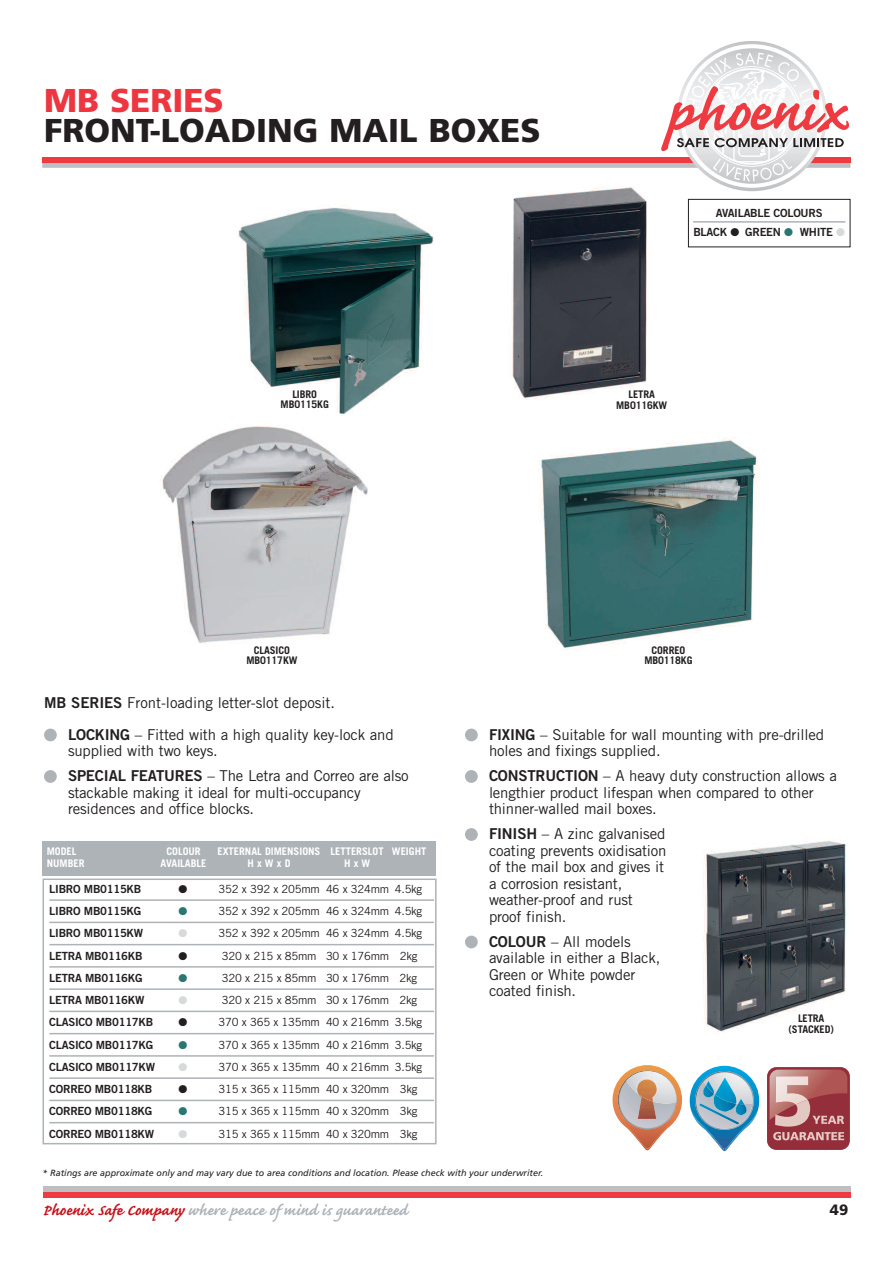
<style>
.page{position:relative;width:893px;height:1263px;background:#fff}
.page>*{position:absolute;margin:0;border:0;box-sizing:border-box;transform-origin:0 0}
.t1{font:900 33px "Frutiger";color:#231f20}
.t2{font:900 33px "Frutiger";color:#ee3640}
.t3{font:700 19.5px "Caflisch Script";color:#aeb3b8}
.t4{font:15px/16.5px "Trade Gothic";letter-spacing:-.01em;color:#231f20}
.t5{font:900 15px "Frutiger";color:#231f20}
.t6{font:11.25px "Trade Gothic";letter-spacing:-.025em;color:#231f20}
.t7{font:11.25px/19.2px "Trade Gothic Bold Two";letter-spacing:-.025em;color:#231f20;text-align:center}
.t8{font:11.25px "Zapf Dingbats";color:#231f20}
.t9{font:11.25px "Zapf Dingbats";color:#287770}
.t10{font:11.25px "Zapf Dingbats";color:#d6dadb}
.t11{font:700 10.5px/10.5px "Trade Gothic";letter-spacing:-.01em;color:#231f20;text-align:center}
.t12{font:700 10.5px "Trade Gothic";color:#fff}
.t13{font:italic 9px "Frutiger";color:#231f20}
.s1{color:#287770}
.s2{color:#d6dadb}
.s3{font-family:"Trade Gothic Bold Two"}
.s4{color:#c4121a}
</style>
<div class="page">
<div style="left:43px;top:1187px;width:807px;height:5px;background:#bebfc2"></div>
<div style="left:43px;top:1192px;width:807px;height:5px;background:#ee3a41"></div>
<svg style="left:42px;top:41px;width:808px;height:150px"></svg>
<div style="left:44px;top:728px;width:13px;height:13px;background:#aeb3b8;border-radius:50%"></div>
<div style="left:44px;top:770px;width:13px;height:13px;background:#aeb3b8;border-radius:50%"></div>
<div style="left:465px;top:728px;width:13px;height:13px;background:#aeb3b8;border-radius:50%"></div>
<div style="left:465px;top:770px;width:13px;height:13px;background:#aeb3b8;border-radius:50%"></div>
<div style="left:465px;top:828px;width:13px;height:13px;background:#aeb3b8;border-radius:50%"></div>
<div style="left:465px;top:936px;width:13px;height:12px;background:#aeb3b8;border-radius:50%"></div>
<div style="left:43px;top:878px;width:394px;height:266px;border:2px solid #aeb3b8"></div>
<hr style="left:49px;top:899px;width:385px;height:2px;background:#aeb3b8">
<hr style="left:49px;top:922px;width:385px;height:1px;background:#aeb3b8">
<hr style="left:49px;top:944px;width:385px;height:1px;background:#aeb3b8">
<hr style="left:49px;top:966px;width:385px;height:2px;background:#aeb3b8">
<hr style="left:49px;top:988px;width:385px;height:2px;background:#aeb3b8">
<hr style="left:49px;top:1011px;width:385px;height:1px;background:#aeb3b8">
<hr style="left:49px;top:1033px;width:385px;height:1px;background:#aeb3b8">
<hr style="left:49px;top:1055px;width:385px;height:2px;background:#aeb3b8">
<hr style="left:49px;top:1077px;width:385px;height:2px;background:#aeb3b8">
<hr style="left:49px;top:1100px;width:385px;height:1px;background:#aeb3b8">
<hr style="left:49px;top:1122px;width:385px;height:1px;background:#aeb3b8">
<div style="left:43px;top:841px;width:393px;height:34px;background:#aeb3b8"></div>
<img style="left:238px;top:205px;width:196px;height:207px">
<div style="left:502px;top:179px;width:156px;height:224px;background:#fff"></div>
<img style="left:512px;top:187px;width:135px;height:213px">
<img style="left:541px;top:437px;width:218px;height:213px">
<svg style="left:613px;top:1065px;width:69px;height:86px"></svg>
<img style="left:638px;top:1102px;width:18px;height:17px">
<img style="left:637px;top:1079px;width:20px;height:23px">
<div style="left:767px;top:1067px;width:83px;height:83px;background:#952e3b;border-radius:9px"></div>
<svg style="left:770px;top:1069px;width:77px;height:71px"></svg>
<img style="left:161px;top:412px;width:207px;height:231px">
<svg style="left:690px;top:1066px;width:69px;height:86px"></svg>
<div style="left:688px;top:199px;width:162px;height:48px;border:1px solid #231f20"></div>
<hr style="left:693px;top:221px;width:152px;height:2px;background:#aeb3b8">
<img style="left:702px;top:838px;width:144px;height:194px">
<h1 class="t2" style="left:44px;top:87px;width:181px">MB SERIES</h1>
<h1 class="t1" style="left:44px;top:117px;width:498px">FRONT-LOADING MAIL BOXES</h1>
<p class="t7" style="left:693px;top:204px;width:153px">AVAILABLE COLOURS<br>BLACK ● GREEN <span class="s1">●</span> WHITE <span class="s2">●</span></p>
<p class="t11" style="left:281px;top:390px;width:50px">LIBRO<br>MB0115KG</p>
<p class="t11" style="left:616px;top:390px;width:53px">LETRA<br>MB0116KW</p>
<p class="t11" style="left:246px;top:646px;width:53px">CLASICO<br>MB0117KW</p>
<p class="t4" style="left:44px;top:696px;width:292px"><span class="s3">MB SERIES</span> Front-loading letter-slot deposit.</p>
<p class="t4" style="left:68px;top:728px;width:327px"><span class="s3">LOCKING</span> – Fitted with a high quality key-lock and supplied with two keys.</p>
<p class="t4" style="left:68px;top:769px;width:342px"><span class="s3">SPECIAL FEATURES</span> – The Letra and Correo are also stackable making it ideal for multi-occupancy residences and office blocks.</p>
<p class="t12" style="left:47px;top:847px;width:31px">MODEL</p>
<p class="t12" style="left:166px;top:847px;width:36px">COLOUR</p>
<p class="t12" style="left:217px;top:847px;width:210px">EXTERNAL DIMENSIONS LETTERSLOT WEIGHT</p>
<p class="t12" style="left:47px;top:859px;width:39px">NUMBER</p>
<p class="t12" style="left:161px;top:859px;width:47px">AVAILABLE</p>
<p class="t12" style="left:247px;top:859px;width:45px">HxWxD</p>
<p class="t12" style="left:344px;top:859px;width:28px">HxW</p>
<p class="t7" style="left:49px;top:880px;width:94px">LIBRO MB0115KB</p>
<p class="t8" style="left:178px;top:882px;width:10px">●</p>
<p class="t6" style="left:219px;top:885px;width:205px">352 x 392 x 205mm 46 x 324mm 4.5kg</p>
<p class="t7" style="left:49px;top:902px;width:94px">LIBRO MB0115KG</p>
<p class="t9" style="left:178px;top:904px;width:10px">●</p>
<p class="t6" style="left:219px;top:907px;width:205px">352 x 392 x 205mm 46 x 324mm 4.5kg</p>
<p class="t7" style="left:49px;top:925px;width:95px">LIBRO MB0115KW</p>
<p class="t10" style="left:178px;top:927px;width:10px">●</p>
<p class="t6" style="left:219px;top:929px;width:205px">352 x 392 x 205mm 46 x 324mm 4.5kg</p>
<p class="t7" style="left:49px;top:947px;width:95px">LETRA MB0116KB</p>
<p class="t8" style="left:178px;top:949px;width:10px">●</p>
<p class="t6" style="left:222px;top:951px;width:197px">320 x 215 x 85mm 30 x 176mm 2kg</p>
<p class="t7" style="left:49px;top:969px;width:95px">LETRA MB0116KG</p>
<p class="t9" style="left:178px;top:971px;width:10px">●</p>
<p class="t6" style="left:222px;top:974px;width:197px">320 x 215 x 85mm 30 x 176mm 2kg</p>
<p class="t7" style="left:49px;top:991px;width:97px">LETRA MB0116KW</p>
<p class="t10" style="left:178px;top:993px;width:10px">●</p>
<p class="t6" style="left:222px;top:996px;width:197px">320 x 215 x 85mm 30 x 176mm 2kg</p>
<p class="t7" style="left:49px;top:1014px;width:106px">CLASICO MB0117KB</p>
<p class="t8" style="left:178px;top:1016px;width:10px">●</p>
<p class="t6" style="left:219px;top:1018px;width:205px">370 x 365 x 135mm 40 x 216mm 3.5kg</p>
<p class="t7" style="left:49px;top:1036px;width:106px">CLASICO MB0117KG</p>
<p class="t9" style="left:178px;top:1038px;width:10px">●</p>
<p class="t6" style="left:219px;top:1040px;width:205px">370 x 365 x 135mm 40 x 216mm 3.5kg</p>
<p class="t7" style="left:49px;top:1058px;width:107px">CLASICO MB0117KW</p>
<p class="t10" style="left:178px;top:1060px;width:10px">●</p>
<p class="t6" style="left:219px;top:1063px;width:205px">370 x 365 x 135mm 40 x 216mm 3.5kg</p>
<p class="t7" style="left:49px;top:1080px;width:105px">CORREO MB0118KB</p>
<p class="t8" style="left:178px;top:1082px;width:10px">●</p>
<p class="t6" style="left:219px;top:1085px;width:200px">315 x 365 x 115mm 40 x 320mm 3kg</p>
<p class="t7" style="left:49px;top:1103px;width:105px">CORREO MB0118KG</p>
<p class="t9" style="left:178px;top:1105px;width:10px">●</p>
<p class="t6" style="left:219px;top:1107px;width:200px">315 x 365 x 115mm 40 x 320mm 3kg</p>
<p class="t7" style="left:49px;top:1125px;width:106px">CORREO MB0118KW</p>
<p class="t10" style="left:178px;top:1127px;width:10px">●</p>
<p class="t6" style="left:219px;top:1129px;width:200px">315 x 365 x 115mm 40 x 320mm 3kg</p>
<p class="t11" style="left:644px;top:646px;width:50px">CORREO<br>MB0118KG</p>
<p class="t4" style="left:489px;top:728px;width:337px"><span class="s3">FIXING</span> – Suitable for wall mounting with pre-drilled holes and fixings supplied.</p>
<p class="t4" style="left:489px;top:769px;width:350px"><span class="s3">CONSTRUCTION</span> – A heavy duty construction allows a lengthier product lifespan when compared to other thinner-walled mail boxes.</p>
<p class="t4" style="left:489px;top:827px;width:179px"><span class="s3">FINISH</span> – A zinc galvanised coating prevents oxidisation of the mail box and gives it a corrosion resistant, weather-proof and rust proof finish.</p>
<p class="t4" style="left:489px;top:935px;width:173px"><span class="s3">COLOUR</span> – All models available in either a Black,<br>Green or White powder coated finish.</p>
<p class="t11" style="left:789px;top:1014px;width:47px">LETRA (STACKED)</p>
<p class="t13" style="left:43px;top:1169px;width:502px">* Ratings are approximate only and may vary due to area conditions and location. Please check with your underwriter.</p>
<h2 class="t3" style="left:43px;top:1197px;width:366px"><span class="s4">Phoenix Safe Company</span> where peace of mind is guaranteed</h2>
<p class="t5" style="left:830px;top:1204px;width:20px">49</p>
</div>
